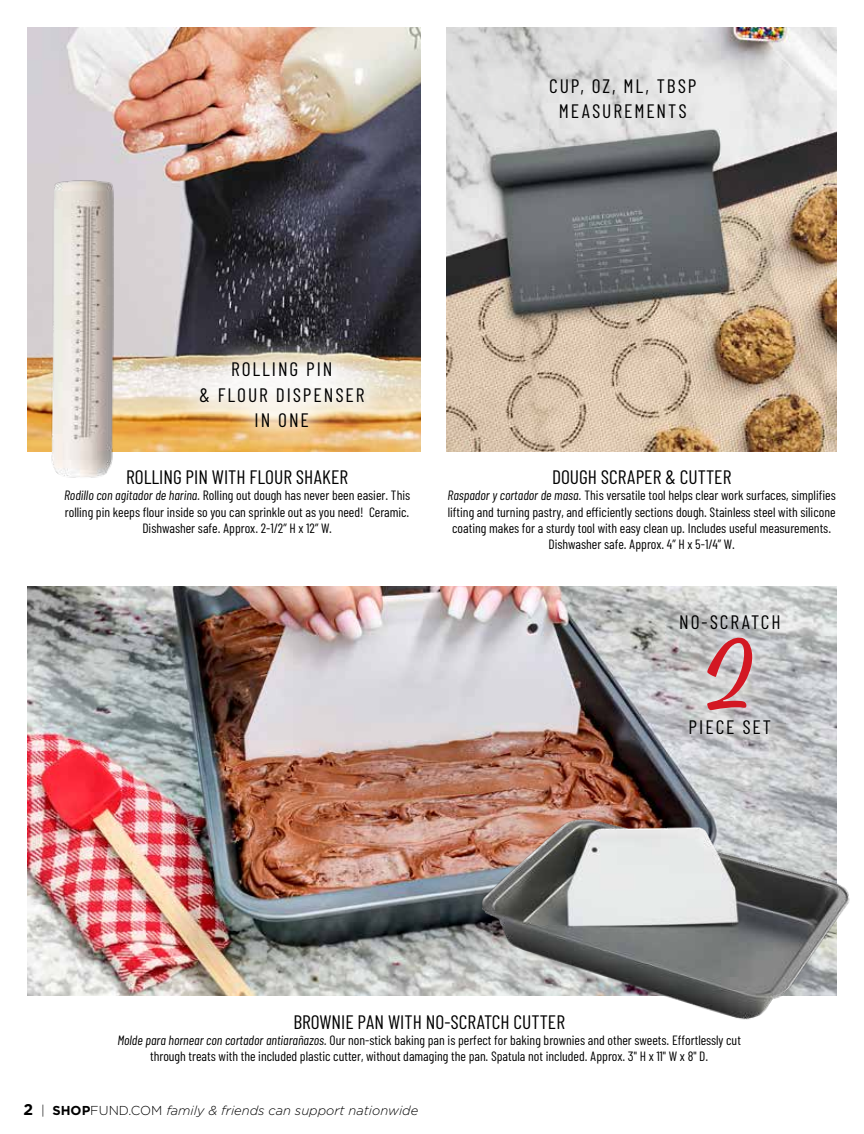
<style>
.page{position:relative;width:864px;height:1134px;background:#fff}
.page>*{position:absolute;margin:0;border:0;box-sizing:border-box;transform-origin:0 0}
.t1{font:55.5px "Good Feeling Script";color:#d31823}
.t2{font:19.5px "Barlow Condensed";letter-spacing:.005em;color:#000}
.t3{font:19.5px/25.5px "Barlow Condensed";letter-spacing:.1em;color:#000;text-align:center}
.t4{font:13.5px/16.2px "Barlow Condensed";color:#000;text-align:center}
.t5{font:italic 300 12.9px "Gotham";color:#000}
.s1{font-style:italic}
.s2{font-weight:700;font-style:normal;font-size:15.6px}
.s3{font-style:normal}
.s4{font-weight:700;font-style:normal}
</style>
<div class="page">
<img style="left:27px;top:586px;width:810px;height:410px">
<div style="left:671px;top:606px;width:117px;height:137px;background:#fff;opacity:.75"></div>
<img style="left:427px;top:806px;width:423px;height:214px">
<img style="left:27px;top:27px;width:393px;height:424px">
<img style="left:446px;top:27px;width:391px;height:424px">
<div style="left:171px;top:333px;width:222px;height:124px;background:#fff;opacity:.75"></div>
<img style="left:27px;top:123px;width:191px;height:355px">
<h2 class="t3" style="left:549px;top:72px;width:149px">CUP, OZ, ML, TBSP<br>MEASUREMENTS</h2>
<h2 class="t3" style="left:199px;top:356px;width:167px">ROLLING PIN<br>&amp; FLOUR DISPENSER<br>IN ONE</h2>
<h2 class="t2" style="left:126px;top:465px;width:223px">ROLLING PIN WITH FLOUR SHAKER</h2>
<p class="t4" style="left:64px;top:487px;width:348px"><span class="s1">Rodillo con agitador de harina.</span> Rolling out dough has never been easier. This rolling pin keeps flour inside so you can sprinkle out as you need! Ceramic.<br>Dishwasher safe. Approx. 2-1/2” H x 12” W.</p>
<h2 class="t2" style="left:552px;top:465px;width:181px">DOUGH SCRAPER &amp; CUTTER</h2>
<p class="t4" style="left:448px;top:487px;width:390px"><span class="s1">Raspador y cortador de masa.</span> This versatile tool helps clear work surfaces, simplifies lifting and turning pastry, and efficiently sections dough. Stainless steel with silicone coating makes for a sturdy tool with easy clean up. Includes useful measurements.<br>Dishwasher safe. Approx. 4” H x 5-1/4” W.</p>
<h2 class="t3" style="left:679px;top:609px;width:103px">NO-SCRATCH</h2>
<h1 class="t1" style="left:707px;top:657px;width:47px">2</h1>
<h2 class="t3" style="left:689px;top:714px;width:84px">PIECE SET</h2>
<h2 class="t2" style="left:293px;top:1010px;width:273px">BROWNIE PAN WITH NO-SCRATCH CUTTER</h2>
<p class="t4" style="left:117px;top:1032px;width:625px"><span class="s1">Molde para hornear con cortador antiarañazos.</span> Our non-stick baking pan is perfect for baking brownies and other sweets. Effortlessly cut through treats with the included plastic cutter, without damaging the pan. Spatula not included. Approx. 3" H x 11" W x 8" D.</p>
<p class="t5" style="left:24px;top:1102px;width:396px"><span class="s2">2</span> <span class="s3">|</span> <span class="s4">SHOP</span><span class="s3">FUND.COM</span> family &amp; friends can support nationwide</p>
</div>
